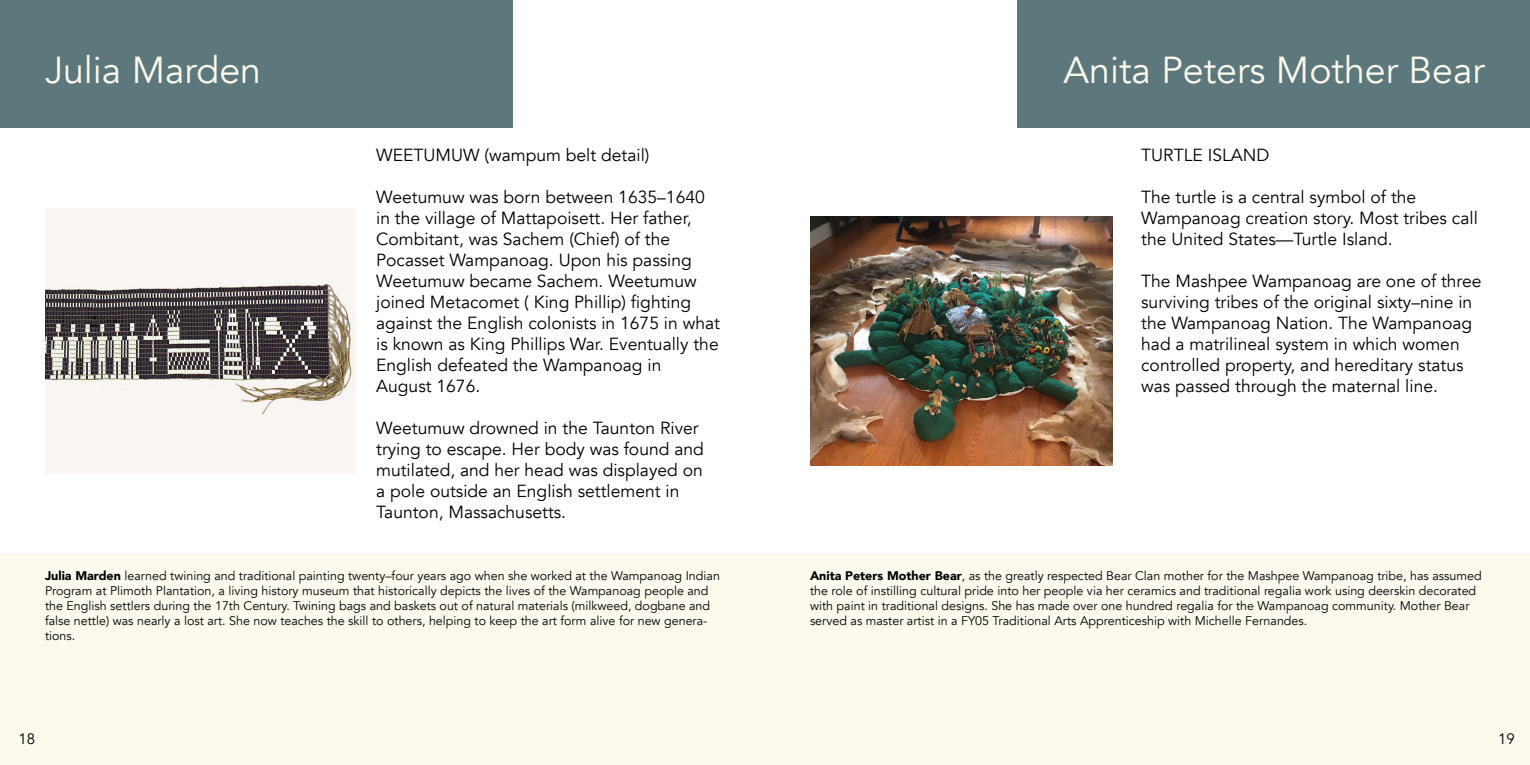
<style>
.page{position:relative;width:1530px;height:765px;background:#fff}
.page>*{position:absolute;margin:0;border:0;box-sizing:border-box;transform-origin:0 0}
.t1{font:37.5px "Avenir";color:#fcfaed}
.t2{font:17.5px/21px "Avenir";color:#000}
.t3{font:15px "Avenir";color:#000}
.t4{font:12.5px/15px "Avenir";color:#000}
.s1{font-weight:900}
</style>
<div class="page">
<div style="left:0;top:0;width:513px;height:128px;background:#5c787c"></div>
<div style="left:1017px;top:0;width:513px;height:128px;background:#5c787c"></div>
<div style="left:0;top:553px;width:1530px;height:212px;background:#fcfaed"></div>
<img style="left:45px;top:208px;width:310px;height:265px">
<img style="left:810px;top:216px;width:302px;height:250px">
<h1 class="t1" style="left:45px;top:47px;width:218px">Julia Marden</h1>
<h1 class="t1" style="left:1064px;top:47px;width:423px">Anita Peters Mother Bear</h1>
<p class="t2" style="left:376px;top:145px;width:275px">WEETUMUW (wampum belt detail)</p>
<p class="t2" style="left:376px;top:187px;width:345px">Weetumuw was born between 1635–1640 in the village of Mattapoisett. Her father, Combitant, was Sachem (Chief) of the Pocasset Wampanoag. Upon his passing Weetumuw became Sachem. Weetumuw joined Metacomet ( King Phillip) fighting against the English colonists in 1675 in what is known as King Phillips War. Eventually the English defeated the Wampanoag in August 1676.</p>
<p class="t2" style="left:376px;top:418px;width:329px">Weetumuw drowned in the Taunton River trying to escape. Her body was found and mutilated, and her head was displayed on a pole outside an English settlement in Taunton, Massachusetts.</p>
<p class="t4" style="left:45px;top:569px;width:677px"><span class="s1">Julia Marden</span> learned twining and traditional painting twenty–four years ago when she worked at the Wampanoag Indian Program at Plimoth Plantation, a living history museum that historically depicts the lives of the Wampanoag people and the English settlers during the 17th Century. Twining bags and baskets out of natural materials (milkweed, dogbane and false nettle) was nearly a lost art. She now teaches the skill to others, helping to keep the art form alive for new genera&shy;tions.</p>
<p class="t2" style="left:1141px;top:145px;width:130px">TURTLE ISLAND</p>
<p class="t2" style="left:1141px;top:187px;width:338px">The turtle is a central symbol of the<br>Wampanoag creation story. Most tribes call the United States—Turtle Island.</p>
<p class="t2" style="left:1141px;top:271px;width:342px">The Mashpee Wampanoag are one of three surviving tribes of the original sixty–nine in the Wampanoag Nation. The Wampanoag had a matrilineal system in which women controlled property, and hereditary status was passed through the maternal line.</p>
<p class="t4" style="left:810px;top:569px;width:673px"><span class="s1">Anita Peters Mother Bear</span>, as the greatly respected Bear Clan mother for the Mashpee Wampanoag tribe, has assumed the role of instilling cultural pride into her people via her ceramics and traditional regalia work using deerskin decorated with paint in traditional designs. She has made over one hundred regalia for the Wampanoag community. Mother Bear served as master artist in a FY05 Traditional Arts Apprenticeship with Michelle Fernandes.</p>
<p class="t3" style="left:19px;top:730px;width:18px">18</p>
<p class="t3" style="left:1498px;top:730px;width:18px">19</p>
</div>
